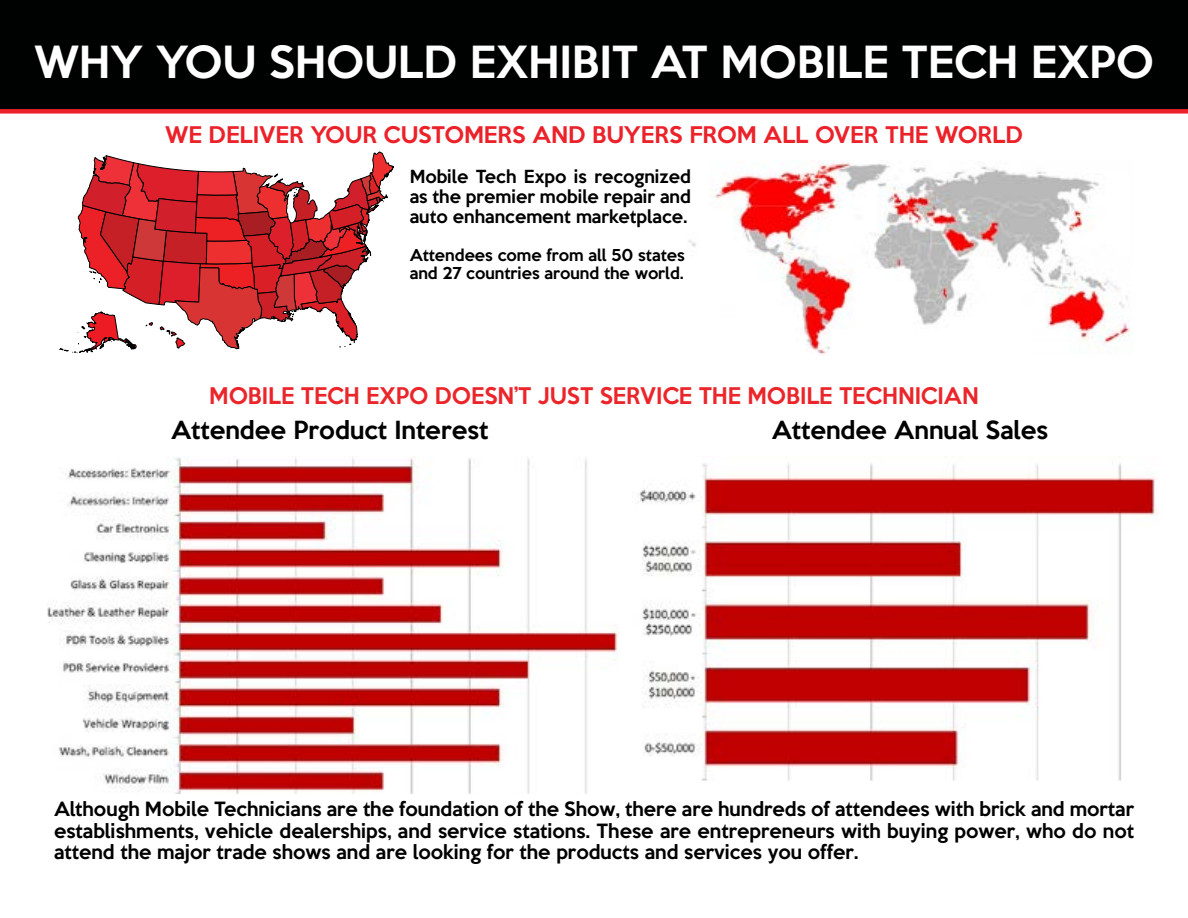
<style>
.page{position:relative;width:1188px;height:918px;background:#fff}
.page>*{position:absolute;margin:0;border:0;box-sizing:border-box;transform-origin:0 0}
.t1{font:500 40.5px "Keep Calm";color:#fff}
.t2{font:500 22.8px "Keep Calm";color:#000}
.t3{font:500 21px "Keep Calm";color:#eb262b}
.t4{font:500 21px "Keep Calm";color:#eb222a}
.t5{font:500 18px/21.6px "Keep Calm";color:#000101;text-align:justify}
.t6{font:500 16.5px/19.8px "Keep Calm";color:#000101;text-align:justify}
.t7{font:500 15px/18px "Keep Calm";color:#000101}
</style>
<div class="page">
<div style="left:0;top:0;width:1188px;height:109px;background:#000101"></div>
<div style="left:0;top:109px;width:1188px;height:5px;background:#eb222a"></div>
<img style="left:638px;top:463px;width:519px;height:318px">
<img style="left:48px;top:457px;width:570px;height:336px">
<img style="left:688px;top:160px;width:442px;height:194px">
<svg style="left:59px;top:152px;width:334px;height:201px"></svg>
<h1 class="t1" style="left:34px;top:27px;width:1121px">WHY YOU SHOULD EXHIBIT AT MOBILE TECH EXPO</h1>
<p class="t4" style="left:165px;top:117px;width:859px">WE DELIVER YOUR CUSTOMERS AND BUYERS FROM ALL OVER THE WORLD</p>
<p class="t6" style="left:410px;top:165px;width:283px">Mobile Tech Expo is recognized as the premier mobile repair and auto enhancement marketplace.</p>
<p class="t7" style="left:410px;top:244px;width:277px">Attendees come from all 50 states and 27 countries around the world.</p>
<p class="t3" style="left:209px;top:377px;width:771px">MOBILE TECH EXPO DOESN’T JUST SERVICE THE MOBILE TECHNICIAN</p>
<p class="t2" style="left:171px;top:410px;width:319px">Attendee Product Interest</p>
<p class="t2" style="left:772px;top:410px;width:278px">Attendee Annual Sales</p>
<p class="t5" style="left:54px;top:797px;width:1082px">Although Mobile Technicians are the foundation of the Show, there are hundreds of attendees with brick and mortar establishments, vehicle dealerships, and service stations. These are entrepreneurs with buying power, who do not attend the major trade shows and are looking for the products and services you offer.</p>
</div>
